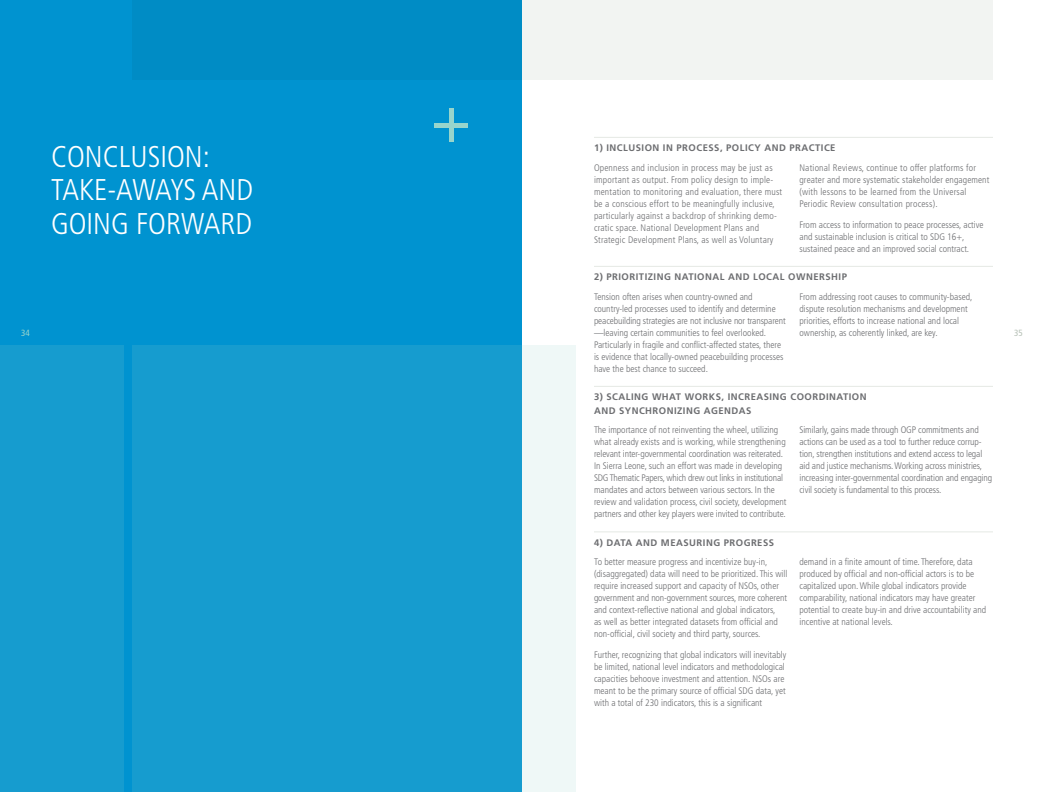
<style>
.page{position:relative;width:1044px;height:792px;background:#fff}
.page>*{position:absolute;margin:0;border:0;box-sizing:border-box;transform-origin:0 0}
.t1{font:300 condensed 30px/34px "Frutiger";color:#fff}
.t2{font:300 condensed 9.5px/12px "Frutiger";color:#6d6e71}
.t3{font:300 condensed 9.5px/12px "Frutiger";letter-spacing:.02em;color:#6d6e71}
.t4{font:700 9.5px/13.5px "Frutiger";letter-spacing:.05em;color:#6d6e71}
.t5{font:condensed 9px "Frutiger";color:#98d5cc}
.t6{font:condensed 9px "Frutiger";color:#b6c0b6}
</style>
<div class="page">
<div style="left:0;top:0;width:522px;height:792px;background:#0093d0"></div>
<svg style="left:132px;top:0;width:861px;height:79px;fill:#f2f4f2"></svg>
<div style="left:0;top:345px;width:123px;height:447px;background:#169ccf"></div>
<hr style="left:594px;top:137px;width:399px;height:1px;background:#e5e9e4">
<hr style="left:594px;top:266px;width:399px;height:1px;background:#e5e9e4">
<hr style="left:594px;top:386px;width:399px;height:1px;background:#e5e9e4">
<hr style="left:594px;top:532px;width:399px;height:1px;background:#e5e9e4">
<hr style="left:449px;top:109px;width:4px;height:33px;background:#98d5cc">
<div style="left:434px;top:123px;width:34px;height:5px;background:#98d5cc"></div>
<svg style="left:132px;top:345px;width:444px;height:447px;background:#30a7d3"></svg>
<p class="t4" style="left:594px;top:141px;width:243px">1) INCLUSION IN PROCESS, POLICY AND PRACTICE</p>
<p class="t3" style="left:594px;top:161px;width:190px">Openness and inclusion in process may be just as important as output. From policy design to imple&shy;mentation to monitoring and evaluation, there must be a conscious effort to be meaningfully inclusive, particularly against a backdrop of shrinking demo&shy;cratic space. National Development Plans and Strategic Development Plans, as well as Voluntary</p>
<p class="t3" style="left:800px;top:161px;width:191px">National Reviews, continue to offer platforms for greater and more systematic stakeholder engagement (with lessons to be learned from the Universal Periodic Review consultation process).</p>
<h1 class="t1" style="left:51px;top:140px;width:204px">CONCLUSION:<br>TAKE-AWAYS AND<br>GOING FORWARD</h1>
<p class="t2" style="left:800px;top:218px;width:186px">From access to information to peace processes, active and sustainable inclusion is critical to SDG 16+, sustained peace and an improved social contract.</p>
<p class="t4" style="left:594px;top:270px;width:254px">2) PRIORITIZING NATIONAL AND LOCAL OWNERSHIP</p>
<p class="t2" style="left:594px;top:290px;width:193px">Tension often arises when country-owned and country-led processes used to identify and determine peacebuilding strategies are not inclusive nor transparent —leaving certain communities to feel overlooked.<br>Particularly in fragile and conflict-affected states, there is evidence that locally-owned peacebuilding processes have the best chance to succeed.</p>
<p class="t2" style="left:800px;top:290px;width:174px">From addressing root causes to community-based, dispute resolution mechanisms and development priorities, efforts to increase national and local ownership, as coherently linked, are key.</p>
<p class="t4" style="left:594px;top:390px;width:274px">3) SCALING WHAT WORKS, INCREASING COORDINATION<br>AND SYNCHRONIZING AGENDAS</p>
<p class="t2" style="left:594px;top:424px;width:194px">The importance of not reinventing the wheel, utilizing what already exists and is working, while strengthening relevant inter-governmental coordination was reiterated.<br>In Sierra Leone, such an effort was made in developing SDG Thematic Papers, which drew out links in institutional mandates and actors between various sectors. In the review and validation process, civil society, development partners and other key players were invited to contribute.</p>
<p class="t2" style="left:800px;top:424px;width:194px">Similarly, gains made through OGP commitments and actions can be used as a tool to further reduce corrup&shy;tion, strengthen institutions and extend access to legal aid and justice mechanisms. Working across ministries, increasing inter-governmental coordination and engaging civil society is fundamental to this process.</p>
<p class="t4" style="left:594px;top:536px;width:182px">4) DATA AND MEASURING PROGRESS</p>
<p class="t2" style="left:594px;top:556px;width:195px">To better measure progress and incentivize buy-in, (disaggregated) data will need to be prioritized. This will require increased support and capacity of NSOs, other government and non-government sources, more coherent and context-reflective national and global indicators,<br>as well as better integrated datasets from official and non-official, civil society and third party, sources.</p>
<p class="t2" style="left:594px;top:649px;width:194px">Further, recognizing that global indicators will inevitably be limited, national level indicators and methodological capacities behoove investment and attention. NSOs are meant to be the primary source of official SDG data, yet with a total of 230 indicators, this is a significant</p>
<p class="t5" style="left:21px;top:327px;width:10px">34</p>
<p class="t6" style="left:1014px;top:327px;width:10px">35</p>
<p class="t2" style="left:800px;top:556px;width:188px">demand in a finite amount of time. Therefore, data produced by official and non-official actors is to be capitalized upon. While global indicators provide comparability, national indicators may have greater potential to create buy-in and drive accountability and incentive at national levels.</p>
</div>
